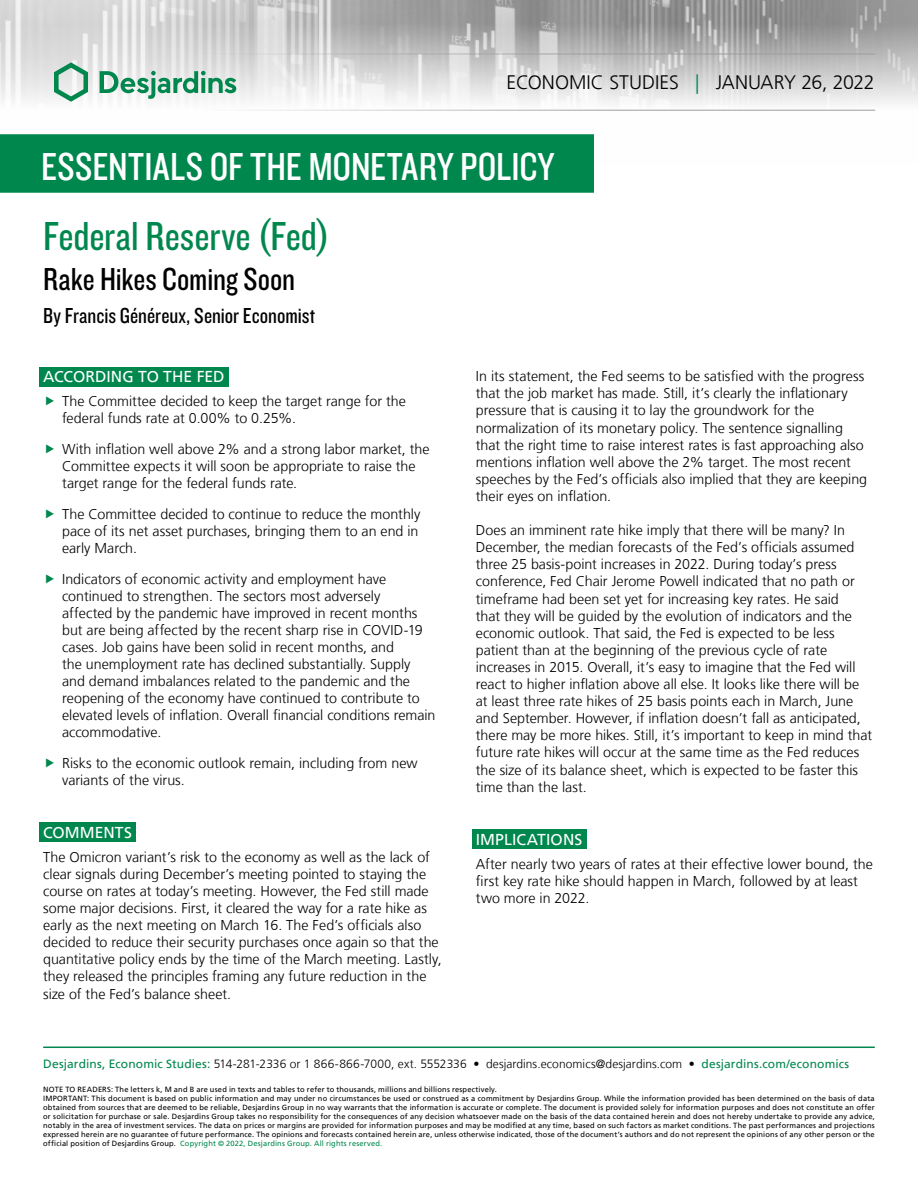
<style>
.page{position:relative;width:918px;height:1188px;background:#fff}
.page>*{position:absolute;margin:0;border:0;box-sizing:border-box;transform-origin:0 0}
.t1{font:42px "Knockout 29 Junior Ltweight";color:#00874e}
.t2{font:40.5px "Knockout 29 Junior Ltweight";letter-spacing:.005em;color:#fff}
.t3{font:33px "Knockout 29 Junior Ltweight";letter-spacing:-.005em;color:#000}
.t4{font:22.5px "Knockout 29 Junior Ltweight";color:#000}
.t5{font:300 19.5px "Frutiger LT";color:#000}
.t6{font:15.75px "Frutiger LT";letter-spacing:.005em;color:#fff}
.t7{font:300 14.25px/17.1px "Frutiger LT";color:#000}
.t8{font:300 12px "Frutiger LT";letter-spacing:.005em;color:#000}
.t9{font:7.5px/9px "Frutiger LT";letter-spacing:.02em;color:#000}
.s1{color:#00874e}
.s2{font-weight:400;color:#00874e}
</style>
<div class="page">
<img style="left:0;top:0;width:918px;height:111px">
<hr style="left:43px;top:54px;width:832px;height:1px;background:#9d9d9c">
<hr style="left:43px;top:110px;width:832px;height:1px;background:#9d9d9c">
<svg style="left:54px;top:62px;width:34px;height:40px"></svg>
<svg style="left:100px;top:71px;width:136px;height:28px"></svg>
<div style="left:0;top:135px;width:593px;height:57px;background:#00874e"></div>
<div style="left:0;top:134px;width:594px;height:59px;border:2px solid #00874e"></div>
<hr style="left:43px;top:1047px;width:832px;height:1px;background:#00874e">
<div style="left:39px;top:367px;width:190px;height:19px;background:#00874e"></div>
<div style="left:39px;top:822px;width:97px;height:20px;background:#00874e"></div>
<div style="left:472px;top:829px;width:114px;height:20px;background:#00874e"></div>
<h3 class="t5" style="left:507px;top:72px;width:370px">ECONOMIC STUDIES <span class="s1">|</span> JANUARY 26, 2022</h3>
<h2 class="t2" style="left:41px;top:140px;width:514px">ESSENTIALS OF THE MONETARY POLICY</h2>
<p class="t1" style="left:43px;top:209px;width:288px">Federal Reserve (Fed)</p>
<h1 class="t3" style="left:43px;top:257px;width:254px">Rake Hikes Coming Soon</h1>
<h3 class="t4" style="left:43px;top:301px;width:274px">By Francis Généreux, Senior Economist</h3>
<p class="t6" style="left:43px;top:368px;width:183px">ACCORDING TO THE FED</p>
<p class="t7" style="left:62px;top:393px;width:345px">The Committee decided to keep the target range for the federal funds rate at 0.00% to 0.25%.</p>
<p class="t7" style="left:62px;top:441px;width:369px">With inflation well above 2% and a strong labor market, the<br>Committee expects it will soon be appropriate to raise the</p>
<p class="t7" style="left:62px;top:475px;width:237px">target range for the federal funds rate.</p>
<p class="t7" style="left:62px;top:506px;width:360px">The Committee decided to continue to reduce the monthly</p>
<p class="t7" style="left:62px;top:523px;width:358px">pace of its net asset purchases, bringing them to an end in</p>
<p class="t7" style="left:62px;top:540px;width:77px">early March.</p>
<p class="t7" style="left:62px;top:570px;width:375px">Indicators of economic activity and employment have continued to strengthen. The sectors most adversely<br>affected by the pandemic have improved in recent months but are being affected by the recent sharp rise in COVID‑19 cases. Job gains have been solid in recent months, and<br>the unemployment rate has declined substantially. Supply and demand imbalances related to the pandemic and the reopening of the economy have continued to contribute to elevated levels of inflation. Overall financial conditions remain accommodative.</p>
<p class="t7" style="left:62px;top:755px;width:357px">Risks to the economic outlook remain, including from new variants of the virus.</p>
<p class="t6" style="left:43px;top:823px;width:90px">COMMENTS</p>
<p class="t7" style="left:43px;top:849px;width:388px">The Omicron variant’s risk to the economy as well as the lack of clear signals during December’s meeting pointed to staying the course on rates at today’s meeting. However, the Fed still made some major decisions. First, it cleared the way for a rate hike as early as the next meeting on March 16. The Fed’s officials also</p>
<p class="t7" style="left:43px;top:934px;width:397px">decided to reduce their security purchases once again so that the</p>
<p class="t7" style="left:43px;top:951px;width:400px">quantitative policy ends by the time of the March meeting. Lastly,</p>
<p class="t7" style="left:43px;top:968px;width:385px">they released the principles framing any future reduction in the</p>
<p class="t7" style="left:43px;top:985px;width:189px">size of the Fed’s balance sheet.</p>
<p class="t7" style="left:476px;top:368px;width:390px">In its statement, the Fed seems to be satisfied with the progress that the job market has made. Still, it’s clearly the inflationary pressure that is causing it to lay the groundwork for the</p>
<p class="t7" style="left:476px;top:419px;width:389px">normalization of its monetary policy. The sentence signalling that the right time to raise interest rates is fast approaching also</p>
<p class="t7" style="left:476px;top:454px;width:393px">mentions inflation well above the 2% target. The most recent speeches by the Fed’s officials also implied that they are keeping their eyes on inflation.</p>
<p class="t7" style="left:476px;top:522px;width:398px">Does an imminent rate hike imply that there will be many? In December, the median forecasts of the Fed’s officials assumed three 25 basis‑point increases in 2022. During today’s press conference, Fed Chair Jerome Powell indicated that no path or timeframe had been set yet for increasing key rates. He said<br>that they will be guided by the evolution of indicators and the economic outlook. That said, the Fed is expected to be less patient than at the beginning of the previous cycle of rate increases in 2015. Overall, it’s easy to imagine that the Fed will react to higher inflation above all else. It looks like there will be at least three rate hikes of 25 basis points each in March, June and September. However, if inflation doesn’t fall as anticipated, there may be more hikes. Still, it’s important to keep in mind that future rate hikes will occur at the same time as the Fed reduces the size of its balance sheet, which is expected to be faster this</p>
<p class="t7" style="left:476px;top:778px;width:112px">time than the last.</p>
<p class="t6" style="left:476px;top:830px;width:108px">IMPLICATIONS</p>
<p class="t7" style="left:476px;top:855px;width:399px">After nearly two years of rates at their effective lower bound, the first key rate hike should happen in March, followed by at least two more in 2022.</p>
<p class="t8" style="left:43px;top:1057px;width:808px"><span class="s2">Desjardins, Economic Studies:</span> 514-281-2336 or 1 866-866-7000, ext. 5552336 • desjardins.economics@desjardins.com • <span class="s2">desjardins.com/economics</span></p>
<p class="t9" style="left:43px;top:1085px;width:833px">NOTE TO READERS: The letters k, M and B are used in texts and tables to refer to thousands, millions and billions respectively.<br>IMPORTANT: This document is based on public information and may under no circumstances be used or construed as a commitment by Desjardins Group. While the information provided has been determined on the basis of data obtained from sources that are deemed to be reliable, Desjardins Group in no way warrants that the information is accurate or complete. The document is provided solely for information purposes and does not constitute an offer or solicitation for purchase or sale. Desjardins Group takes no responsibility for the consequences of any decision whatsoever made on the basis of the data contained herein and does not hereby undertake to provide any advice,</p>
<p class="t9" style="left:43px;top:1121px;width:833px">notably in the area of investment services. The data on prices or margins are provided for information purposes and may be modified at any time, based on such factors as market conditions. The past performances and projections</p>
<p class="t9" style="left:43px;top:1130px;width:833px">expressed herein are no guarantee of future performance. The opinions and forecasts contained herein are, unless otherwise indicated, those of the document’s authors and do not represent the opinions of any other person or the official position of Desjardins Group. <span class="s1">Copyright © 2022, Desjardins Group. All rights reserved.</span></p>
</div>
